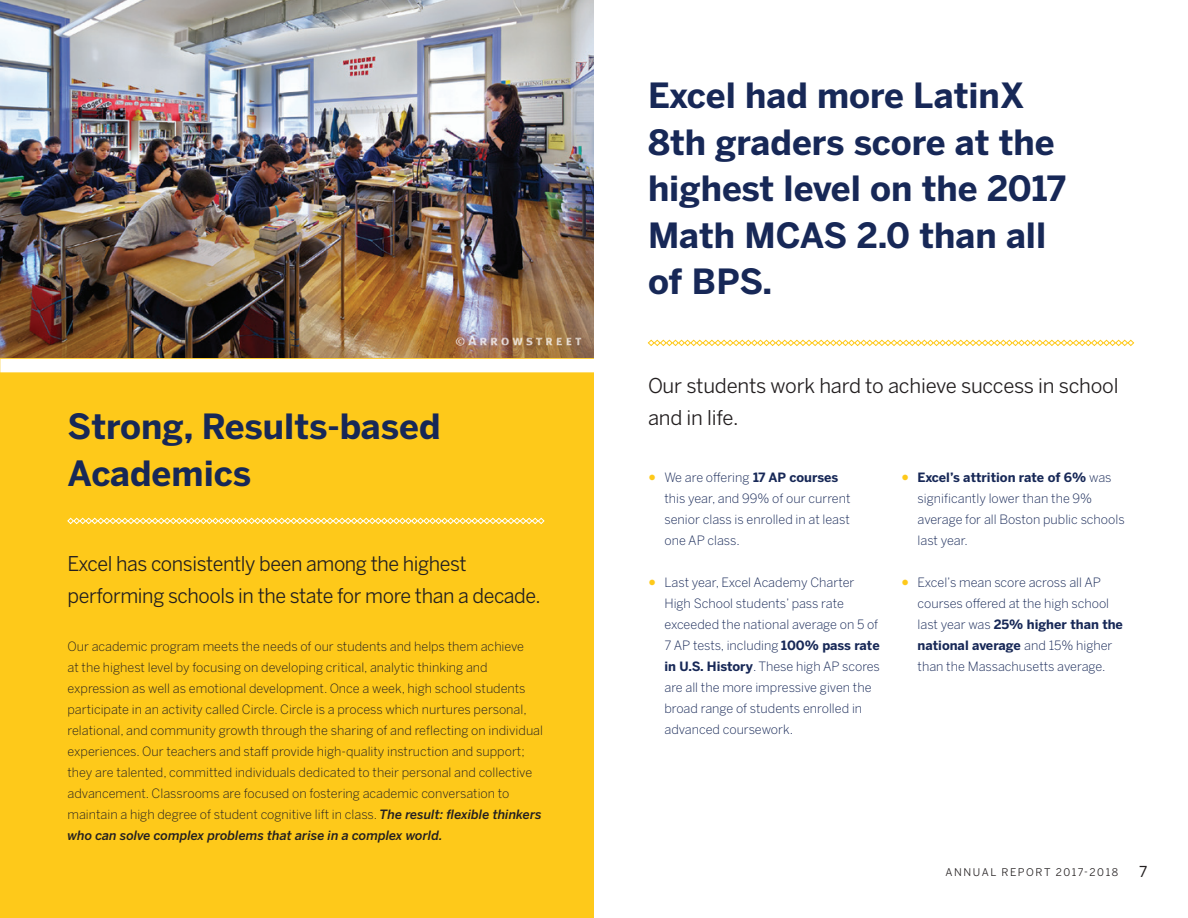
<style>
.page{position:relative;width:1188px;height:918px;background:#fff}
.page>*{position:absolute;margin:0;border:0;box-sizing:border-box;transform-origin:0 0}
.t1{font:700 34.5px/46.5px "Benton Sans";color:#172857}
.t2{font:20.25px/31.5px "Benton Sans";letter-spacing:-.02em;color:#231f20}
.t3{font:15px "Benton Sans";color:#231f20}
.t4{font:300 12.75px/21px "Benton Sans";color:#231f20}
.t5{font:300 12.75px/21px "Benton Sans";color:#172857}
.t6{font:10.5px "Benton Sans";letter-spacing:.15em;color:#231f20}
.s1{font-weight:500;font-style:italic}
.s2{font-family:"Minion Pro";font-weight:400;font-size:21px;color:#fec91a}
.s3{font-weight:700}
</style>
<div class="page">
<img style="left:0;top:0;width:594px;height:358px">
<div style="left:0;top:358px;width:594px;height:560px;background:#fec91a"></div>
<svg style="left:648px;top:340px;width:486px;height:6px"></svg>
<div style="left:0;top:359px;width:616px;height:13px;background:#fff"></div>
<svg style="left:67px;top:518px;width:478px;height:6px"></svg>
<h1 class="t1" style="left:68px;top:404px;width:375px">Strong, Results-based<br>Academics</h1>
<h2 class="t2" style="left:68px;top:548px;width:475px">Excel has consistently been among the highest performing schools in the state for more than a decade.</h2>
<p class="t4" style="left:68px;top:636px;width:477px">Our academic program meets the needs of our students and helps them achieve<br>at the highest level by focusing on developing critical, analytic thinking and expression as well as emotional development. Once a week, high school students participate in an activity called Circle. Circle is a process which nurtures personal, relational, and community growth through the sharing of and reflecting on individual experiences. Our teachers and staff provide high-quality instruction and support; they are talented, committed individuals dedicated to their personal and collective advancement. Classrooms are focused on fostering academic conversation to maintain a high degree of student cognitive lift in class. <span class="s1">The result: flexible thinkers who can solve complex problems that arise in a complex world.</span></p>
<h1 class="t1" style="left:648px;top:73px;width:419px">Excel had more LatinX<br>8th graders score at the highest level on the 2017<br>Math MCAS 2.0 than all of BPS.</h1>
<h2 class="t2" style="left:648px;top:370px;width:472px">Our students work hard to achieve success in school and in life.</h2>
<p class="t5" style="left:664px;top:467px;width:188px;text-indent:-16px"><span class="s2">•</span> We are offering <span class="s3">17 AP courses </span>this year, and 99% of our current senior class is enrolled in at least one AP class.</p>
<p class="t5" style="left:664px;top:572px;width:217px;text-indent:-16px"><span class="s2">•</span> Last year, Excel Academy Charter High School students’ pass rate exceeded the national average on 5 of 7 AP tests, including <span class="s3">100% pass rate in U.S. History</span>. These high AP scores are all the more impressive given the broad range of students enrolled in advanced coursework.</p>
<p class="t5" style="left:918px;top:467px;width:209px;text-indent:-16px"><span class="s2">•</span> <span class="s3">Excel’s attrition rate of 6%</span> was significantly lower than the 9% average for all Boston public schools last year.</p>
<p class="t5" style="left:918px;top:572px;width:207px;text-indent:-16px"><span class="s2">•</span> Excel’s mean score across all AP courses offered at the high school last year was <span class="s3">25% higher than the national average</span> and 15% higher than the Massachusetts average.</p>
<p class="t6" style="left:946px;top:866px;width:174px">ANNUAL REPORT 2017-2018</p>
<p class="t3" style="left:1139px;top:863px;width:10px">7</p>
</div>
